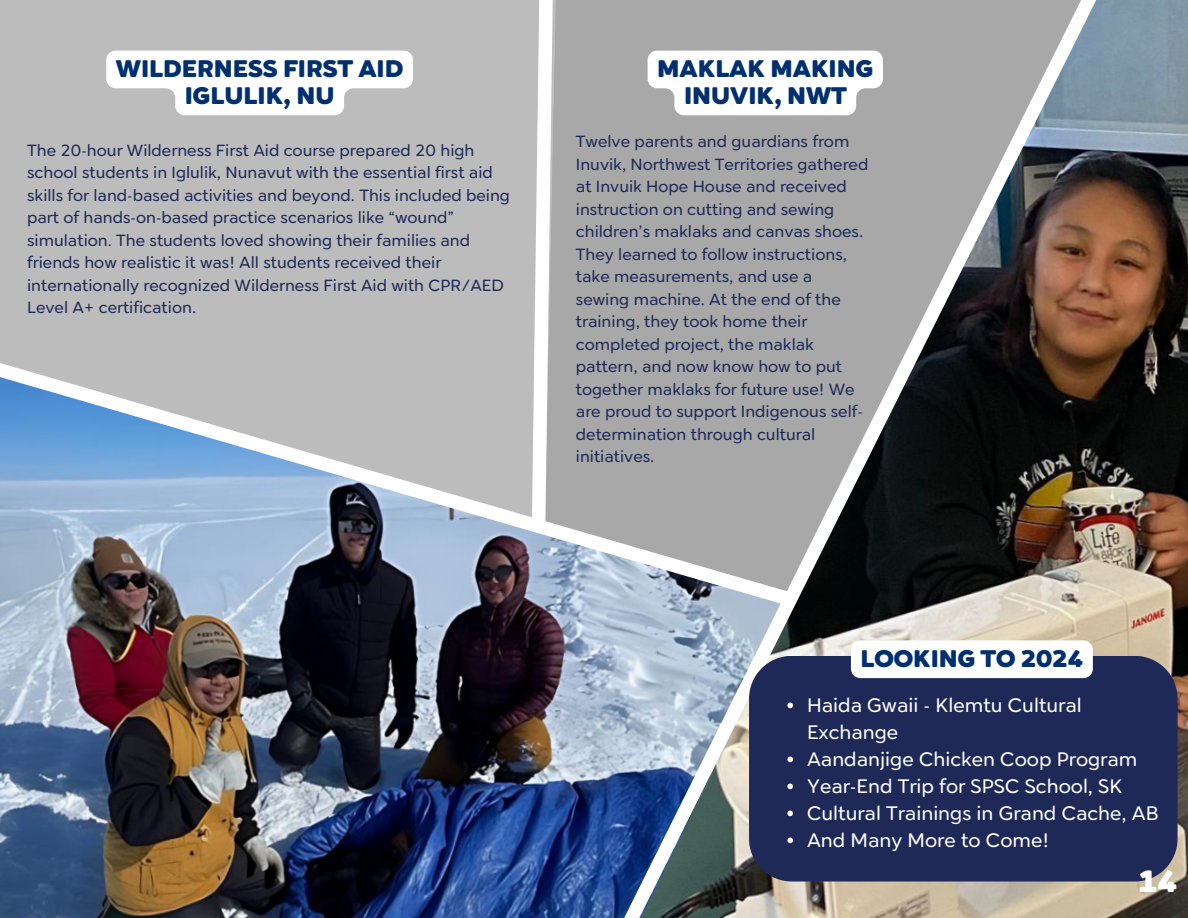
<style>
.page{position:relative;width:1188px;height:918px;background:#fff}
.page>*{position:absolute;margin:0;border:0;box-sizing:border-box;transform-origin:0 0}
.t1{font:900 30.75px "Cerco DEMO";color:#fff}
.t2{font:900 24px/27px "Cerco DEMO";color:#013070;text-align:center}
.t3{font:19.5px/27px "Cerco DEMO";color:#fff}
.t4{font:16.2px/22.5px "Cerco DEMO";color:#1e2958}
</style>
<div class="page">
<div style="left:0;top:0;width:437px;height:333px;background:#bcbcbc"></div>
<img style="left:0;top:627px;width:437px;height:291px">
<svg style="left:0;top:333px;width:437px;height:294px;background:#96a5b6"></svg>
<img style="left:437px;top:0;width:751px;height:918px">
<img style="left:612px;top:0;width:502px;height:918px">
<svg style="left:106px;top:51px;width:307px;height:64px"></svg>
<div style="left:749px;top:656px;width:428px;height:226px;background:#1e2958"></div>
<svg style="left:787px;top:703px;width:6px;height:5px"></svg>
<svg style="left:787px;top:757px;width:6px;height:5px"></svg>
<svg style="left:787px;top:784px;width:6px;height:5px"></svg>
<svg style="left:787px;top:811px;width:6px;height:5px"></svg>
<svg style="left:787px;top:838px;width:6px;height:5px"></svg>
<svg style="left:648px;top:51px;width:235px;height:64px"></svg>
<svg style="left:851px;top:640px;width:242px;height:38px"></svg>
<h1 class="t2" style="left:116px;top:55px;width:289px">WILDERNESS FIRST AID<br>IGLULIK, NU</h1>
<p class="t4" style="left:27px;top:139px;width:484px">The 20-hour Wilderness First Aid course prepared 20 high school students in Iglulik, Nunavut with the essential first aid skills for land-based activities and beyond. This included being part of hands-on-based practice scenarios like “wound” simulation. The students loved showing their families and friends how realistic it was! All students received their internationally recognized Wilderness First Aid with CPR/AED Level A+ certification.</p>
<p class="t2" style="left:657px;top:55px;width:218px">MAKLAK MAKING<br>INUVIK, NWT</p>
<p class="t4" style="left:576px;top:130px;width:294px">Twelve parents and guardians from<br>Inuvik, Northwest Territories gathered at Invuik Hope House and received instruction on cutting and sewing children’s maklaks and canvas shoes.<br>They learned to follow instructions, take measurements, and use a sewing machine. At the end of the training, they took home their completed project, the maklak pattern, and now know how to put together maklaks for future use! We are proud to support Indigenous self&shy;determination through cultural initiatives.</p>
<p class="t2" style="left:861px;top:645px;width:224px">LOOKING TO 2024</p>
<h1 class="t3" style="left:807px;top:691px;width:276px">Haida Gwaii - Klemtu Cultural<br>Exchange</h1>
<p class="t3" style="left:807px;top:745px;width:332px">Aandanjige Chicken Coop Program</p>
<h1 class="t3" style="left:807px;top:772px;width:317px">Year-End Trip for SPSC School, SK</h1>
<p class="t3" style="left:807px;top:799px;width:353px">Cultural Trainings in Grand Cache, AB</p>
<p class="t3" style="left:807px;top:826px;width:244px">And Many More to Come!</p>
<p class="t1" style="left:1138px;top:862px;width:41px">14</p>
</div>
